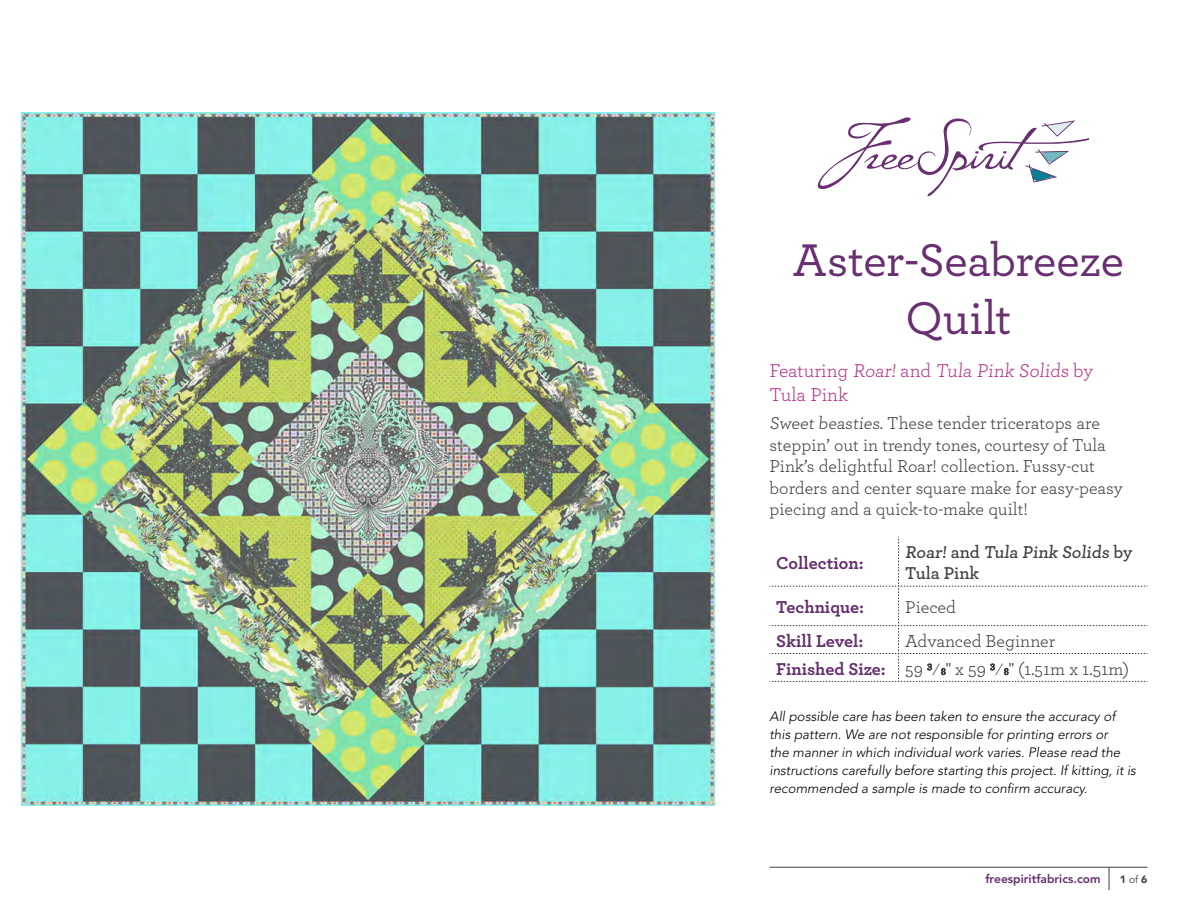
<style>
.page{position:relative;width:1188px;height:918px;background:#fff}
.page>*{position:absolute;margin:0;border:0;box-sizing:border-box;transform-origin:0 0}
.t1{font:500 48px/57.6px "Archer";letter-spacing:-.005em;color:#682f71;text-align:center}
.t2{font:19.5px/23.4px "Archer";color:#b5368a}
.t3{font:18px/21.6px "Archer";color:#414042}
.t4{font:700 18px "Archer";color:#632f6c}
.t5{font:600 18px/21.6px "Archer";letter-spacing:-.01em;color:#414042}
.t6{font:italic 300 13.5px/18px "Avenir LT Std";color:#000}
.t7{font:800 12px "Avenir LT Std";color:#632f6c}
.t8{font:900 10.5px "Avenir LT Std";color:#414042}
.s1{font-weight:700;color:#632f6c}
.s2{font-size:9.9px}
.s3{font-weight:400}
</style>
<div class="page">
<svg style="left:817px;top:117px;width:273px;height:80px"></svg>
<svg style="left:1109px;top:868px;width:1px;height:22px"></svg>
<hr style="left:770px;top:867px;width:378px;height:1px;background:#414042">
<img style="left:22px;top:112px;width:693px;height:694px">
<svg style="left:770px;top:537px;width:378px;height:145px"></svg>
<h1 class="t1" style="left:793px;top:229px;width:333px">Aster-Seabreeze<br>Quilt</h1>
<h2 class="t2" style="left:770px;top:358px;width:325px">Featuring Roar! and Tula Pink Solids by<br>Tula Pink</h2>
<h3 class="t3" style="left:770px;top:411px;width:355px">Sweet beasties. These tender triceratops are steppin’ out in trendy tones, courtesy of Tula Pink’s delightful Roar! collection. Fussy-cut borders and center square make for easy-peasy piecing and a quick-to-make quilt!</h3>
<h3 class="t4" style="left:776px;top:548px;width:89px">Collection:</h3>
<h3 class="t5" style="left:905px;top:540px;width:229px">Roar! and Tula Pink Solids by<br>Tula Pink</h3>
<h3 class="t4" style="left:776px;top:593px;width:89px">Technique:</h3>
<h3 class="t3" style="left:905px;top:595px;width:52px">Pieced</h3>
<h3 class="t4" style="left:776px;top:627px;width:89px">Skill Level:</h3>
<h3 class="t3" style="left:776px;top:626px;width:354px;line-height:27.9px;text-indent:129px">Advanced Beginner<br><span class="s1">Finished Size:</span> 59 <sup>3</sup>⁄<span class="s2">8</span>" x 59 <sup>3</sup>⁄<span class="s2">8</span>" (1.51m x 1.51m)</h3>
<p class="t6" style="left:770px;top:707px;width:368px">All possible care has been taken to ensure the accuracy of this pattern. We are not responsible for printing errors or<br>the manner in which individual work varies. Please read the instructions carefully before starting this project. If kitting, it is recommended a sample is made to confirm accuracy.</p>
<p class="t7" style="left:985px;top:872px;width:117px">freespiritfabrics.com</p>
<p class="t8" style="left:1120px;top:873px;width:29px">1 <span class="s3">of</span> 6</p>
</div>
